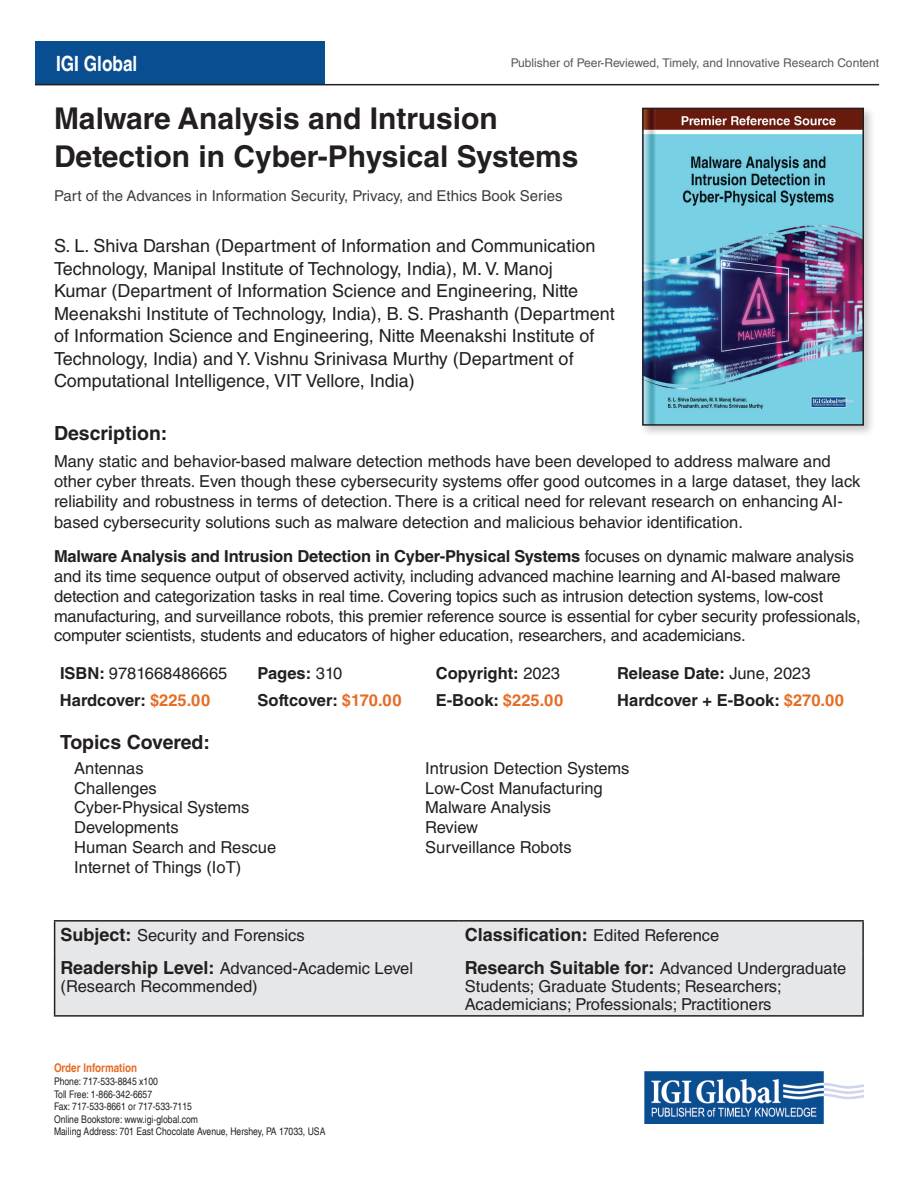
<style>
.page{position:relative;width:918px;height:1188px;background:#fff}
.page>*{position:absolute;margin:0;border:0;box-sizing:border-box;transform-origin:0 0}
.t1{font:700 30px/37.5px "Helvetica LT Std";color:#231f20}
.t2{font:700 condensed 21px "Helvetica LT";color:#fff}
.t3{font:700 19.5px "Helvetica LT Std";color:#231f20}
.t4{font:18px/22.5px "Helvetica LT Std";color:#231f20}
.t5{font:700 18px "Helvetica LT Std";color:#231f20}
.t6{font:16.5px/19.8px "Helvetica LT Std";color:#231f20}
.t7{font:700 16.5px "Helvetica LT Std";color:#231f20}
.t8{font:15px "Helvetica LT Std";color:#3e3e3f}
.t9{font:12px "Helvetica LT Std";color:#57585a}
.t10{font:700 condensed 12px "Helvetica LT";color:#e56d25}
.t11{font:condensed 10.5px/12.6px "Helvetica LT";color:#231f20}
.s1{font-weight:700}
.s2{font-weight:400}
.s3{color:#e56d25}
.s4{font-weight:700;font-size:18px}
.s5{font-weight:400;font-size:16.5px}
</style>
<div class="page">
<div style="left:35px;top:41px;width:290px;height:44px;background:#094e91"></div>
<img style="left:645px;top:1071px;width:219px;height:52px">
<hr style="left:35px;top:84px;width:844px;height:1px;background:#231f20">
<div style="left:639px;top:105px;width:237px;height:333px;background:#231f20;opacity:.25"></div>
<img style="left:645px;top:111px;width:216px;height:312px">
<div style="left:642px;top:108px;width:222px;height:318px;border:2px solid #231f20"></div>
<div style="left:55px;top:922px;width:807px;height:93px;background:#e6e7e9"></div>
<hr style="left:54px;top:920px;width:405px;height:2px;background:#231f20">
<hr style="left:54px;top:922px;width:1px;height:32px;background:#231f20">
<hr style="left:459px;top:920px;width:405px;height:2px;background:#231f20">
<hr style="left:862px;top:922px;width:2px;height:32px;background:#231f20">
<hr style="left:54px;top:954px;width:1px;height:61px;background:#231f20">
<hr style="left:862px;top:954px;width:2px;height:61px;background:#231f20">
<hr style="left:54px;top:1015px;width:405px;height:2px;background:#231f20">
<hr style="left:459px;top:1015px;width:405px;height:2px;background:#231f20">
<p class="t2" style="left:56px;top:50px;width:83px">IGI Global</p>
<p class="t9" style="left:511px;top:56px;width:370px">Publisher of Peer-Reviewed, Timely, and Innovative Research Content</p>
<h1 class="t1" style="left:54px;top:99px;width:526px">Malware Analysis and Intrusion<br>Detection in Cyber-Physical Systems</h1>
<p class="t8" style="left:54px;top:187px;width:510px">Part of the Advances in Information Security, Privacy, and Ethics Book Series</p>
<p class="t4" style="left:54px;top:235px;width:562px">S. L. Shiva Darshan (Department of Information and Communication Technology, Manipal Institute of Technology, India), M. V. Manoj<br>Kumar (Department of Information Science and Engineering, Nitte Meenakshi Institute of Technology, India), B. S. Prashanth (Department of Information Science and Engineering, Nitte Meenakshi Institute of Technology, India) and Y. Vishnu Srinivasa Murthy (Department of Computational Intelligence, VIT Vellore, India)</p>
<p class="t3" style="left:54px;top:422px;width:115px">Description:</p>
<p class="t6" style="left:54px;top:451px;width:808px">Many static and behavior-based malware detection methods have been developed to address malware and other cyber threats. Even though these cybersecurity systems offer good outcomes in a large dataset, they lack reliability and robustness in terms of detection. There is a critical need for relevant research on enhancing AI-</p>
<p class="t6" style="left:54px;top:505px;width:801px;line-height:34px">based cybersecurity solutions such as malware detection and malicious behavior identification.<br><span class="s1">Malware Analysis and Intrusion Detection in Cyber-Physical Systems</span> focuses on dynamic malware analysis</p>
<p class="t6" style="left:54px;top:566px;width:808px">and its time sequence output of observed activity, including advanced machine learning and AI-based malware detection and categorization tasks in real time. Covering topics such as intrusion detection systems, low-cost manufacturing, and surveillance robots, this premier reference source is essential for cyber security professionals, computer scientists, students and educators of higher education, researchers, and academicians.</p>
<p class="t6" style="left:60px;top:663px;width:169px"><span class="s1">ISBN:</span> 9781668486665</p>
<p class="t7" style="left:258px;top:663px;width:86px">Pages: <span class="s2">310</span></p>
<p class="t7" style="left:436px;top:663px;width:126px">Copyright: <span class="s2">2023</span></p>
<p class="t7" style="left:617px;top:663px;width:195px">Release Date: <span class="s2">June, 2023</span></p>
<p class="t7" style="left:60px;top:691px;width:152px">Hardcover: <span class="s3">$225.00</span></p>
<p class="t7" style="left:258px;top:691px;width:145px">Softcover: <span class="s3">$170.00</span></p>
<p class="t7" style="left:436px;top:691px;width:129px">E-Book: <span class="s3">$225.00</span></p>
<p class="t7" style="left:617px;top:691px;width:228px">Hardcover + E-Book: <span class="s3">$270.00</span></p>
<p class="t3" style="left:60px;top:731px;width:152px">Topics Covered:</p>
<p class="t6" style="left:74px;top:758px;width:204px">Antennas<br>Challenges<br>Cyber-Physical Systems<br>Developments<br>Human Search and Rescue<br>Internet of Things (IoT)</p>
<p class="t6" style="left:425px;top:758px;width:206px">Intrusion Detection Systems<br>Low-Cost Manufacturing<br>Malware Analysis<br>Review<br>Surveillance Robots</p>
<p class="t6" style="left:61px;top:925px;width:245px"><span class="s4">Subject:</span> Security and Forensics</p>
<p class="t5" style="left:465px;top:924px;width:256px">Classification: <span class="s5">Edited Reference</span></p>
<p class="t6" style="left:61px;top:959px;width:354px;line-height:18px"><span class="s4">Readership Level:</span> Advanced-Academic Level (Research Recommended)</p>
<p class="t6" style="left:465px;top:959px;width:383px;line-height:18px"><span class="s4">Research Suitable for:</span> Advanced Undergraduate<br>Students; Graduate Students; Researchers;<br>Academicians; Professionals; Practitioners</p>
<p class="t10" style="left:54px;top:1061px;width:85px">Order Information</p>
<p class="t11" style="left:54px;top:1075px;width:273px">Phone: 717-533-8845 x100<br>Toll Free: 1-866-342-6657<br>Fax: 717-533-8661 or 717-533-7115<br>Online Bookstore: www.igi-global.com<br>Mailing Address: 701 East Chocolate Avenue, Hershey, PA 17033, USA</p>
</div>
